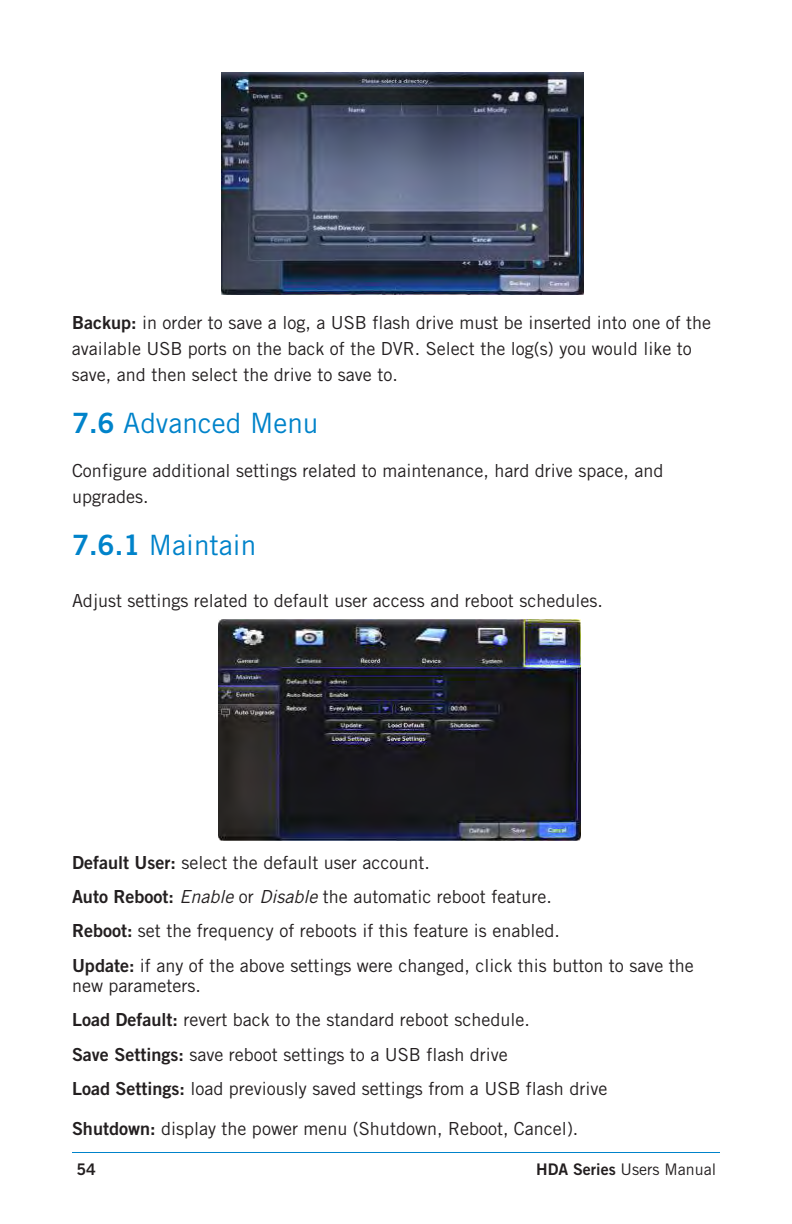
<style>
.page{position:relative;width:792px;height:1224px;background:#fff}
.page>*{position:absolute;margin:0;border:0;box-sizing:border-box;transform-origin:0 0}
.t1{font:28px "Trade Gothic";color:#0083ca}
.t2{font:18px/34.4px "Trade Gothic";color:#231f20}
.t3{font:16px "Trade Gothic";color:#231f20}
.t4{font:16px "Trade Gothic Bold Two";color:#231f20}
.s1{font-family:"Trade Gothic Bold Two"}
.s2{font-style:italic}
</style>
<div class="page">
<hr style="left:72px;top:1152px;width:648px;height:1px;background:#0083ca">
<img style="left:222px;top:72px;width:361px;height:223px">
<img style="left:219px;top:619px;width:361px;height:222px">
<p class="t2" style="left:72px;top:309px;width:641px;line-height:26px"><span class="s1">Backup:</span> in order to save a log, a USB flash drive must be inserted into one of the available USB ports on the back of the DVR. Select the log(s) you would like to save, and then select the drive to save to.</p>
<h1 class="t1" style="left:72px;top:406px;width:248px"><span class="s1">7.6</span> Advanced Menu</h1>
<p class="t2" style="left:72px;top:457px;width:593px;line-height:26px">Configure additional settings related to maintenance, hard drive space, and upgrades.</p>
<h1 class="t1" style="left:72px;top:528px;width:186px"><span class="s1">7.6.1</span> Maintain</h1>
<p class="t2" style="left:72px;top:583px;width:532px">Adjust settings related to default user access and reboot schedules.</p>
<p class="t2" style="left:72px;top:845px;width:623px"><span class="s1">Default User:</span> select the default user account.<br><span class="s1">Auto Reboot:</span> <span class="s2">Enable</span> or <span class="s2">Disable</span> the automatic reboot feature.<br><span class="s1">Reboot:</span> set the frequency of reboots if this feature is enabled.<br><span class="s1">Update:</span> if any of the above settings were changed, click this button to save the</p>
<p class="t2" style="left:72px;top:968px;width:537px">new parameters.<br><span class="s1">Load Default:</span> revert back to the standard reboot schedule.<br><span class="s1">Save Settings:</span> save reboot settings to a USB flash drive<br><span class="s1">Load Settings:</span> load previously saved settings from a USB flash drive</p>
<p class="t2" style="left:72px;top:1112px;width:508px"><span class="s1">Shutdown:</span> display the power menu (Shutdown, Reboot, Cancel).</p>
<p class="t3" style="left:536px;top:1160px;width:181px"><span class="s1">HDA Series</span> Users Manual</p>
<p class="t4" style="left:76px;top:1159px;width:21px">54</p>
</div>
